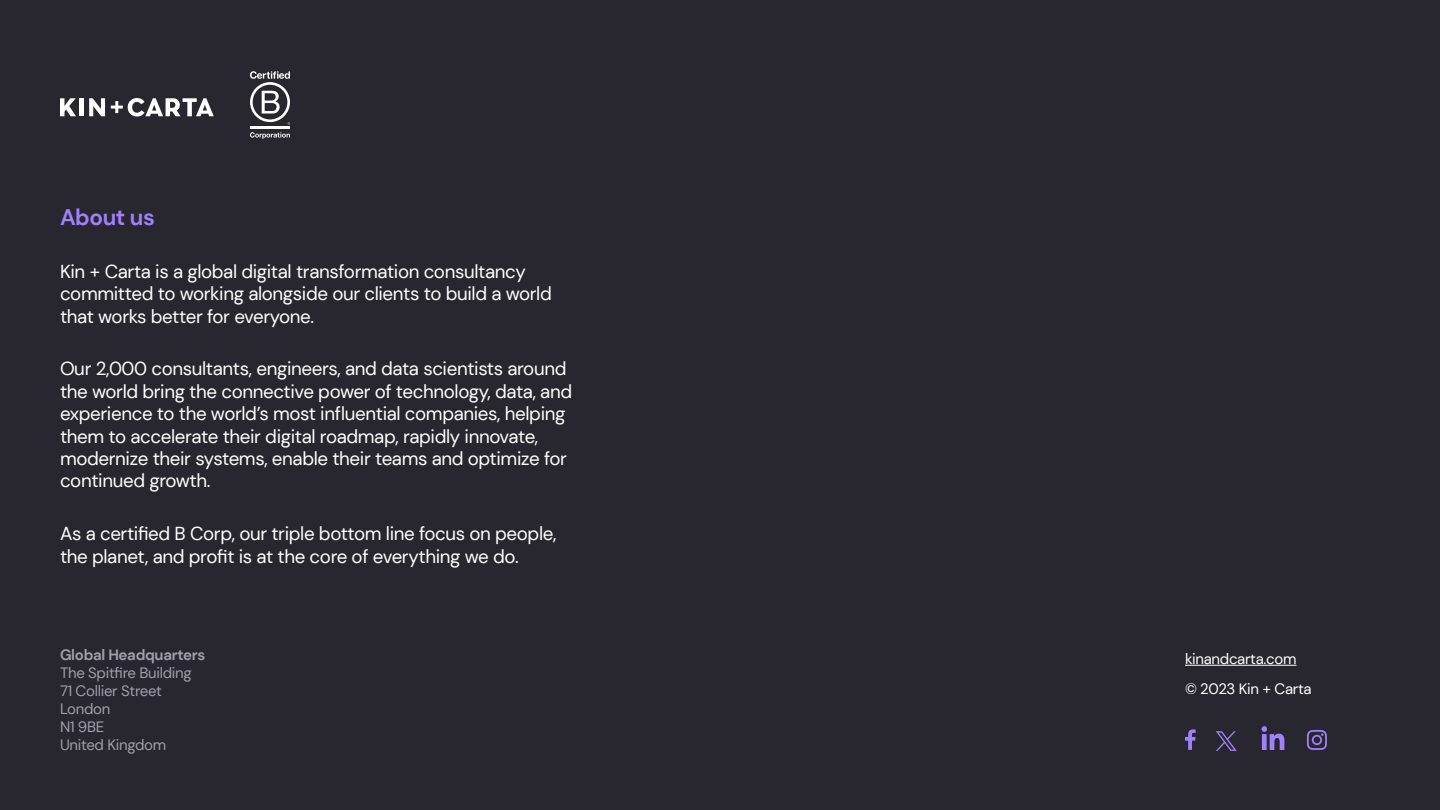
<style>
.page{position:relative;width:1440px;height:810px;background:#28262e}
.page>*{position:absolute;margin:0;border:0;box-sizing:border-box;transform-origin:0 0}
.t1{font:700 22.5px "DM Sans";letter-spacing:-.02em;color:#a080fb}
.t2{font:18.75px/22.5px "DM Sans";letter-spacing:-.02em;color:#fff}
.t3{font:15px/18px "DM Sans";letter-spacing:-.02em;color:#a0a0aa}
.t4{font:15px/30px "DM Sans";letter-spacing:-.02em;color:#fff}
.t5{font:700 15px "DM Sans";letter-spacing:-.02em;color:#a0a0aa}
</style>
<div class="page">
<hr style="left:250px;top:126px;width:40px;height:3px;background:#fff">
<svg style="left:250px;top:71px;width:40px;height:54px"></svg>
<svg style="left:250px;top:132px;width:40px;height:7px"></svg>
<svg style="left:89px;top:98px;width:16px;height:18px"></svg>
<div style="left:79px;top:98px;width:5px;height:18px;background:#fff"></div>
<svg style="left:60px;top:98px;width:16px;height:18px"></svg>
<svg style="left:111px;top:98px;width:103px;height:19px"></svg>
<hr style="left:1185px;top:665px;width:111px;height:1px;background:#fff">
<svg style="left:1185px;top:729px;width:11px;height:21px"></svg>
<svg style="left:1307px;top:730px;width:20px;height:20px"></svg>
<svg style="left:1262px;top:726px;width:22px;height:24px"></svg>
<svg style="left:1216px;top:731px;width:21px;height:20px"></svg>
<p class="t1" style="left:60px;top:203px;width:96px">About us</p>
<p class="t2" style="left:60px;top:260px;width:493px">Kin + Carta is a global digital transformation consultancy committed to working alongside our clients to build a world that works better for everyone.</p>
<p class="t2" style="left:60px;top:357px;width:514px">Our 2,000 consultants, engineers, and data scientists around the world bring the connective power of technology, data, and experience to the world’s most influential companies, helping them to accelerate their digital roadmap, rapidly innovate, modernize their systems, enable their teams and optimize for continued growth.</p>
<p class="t2" style="left:60px;top:522px;width:498px">As a certified B Corp, our triple bottom line focus on people, the planet, and profit is at the core of everything we do.</p>
<p class="t5" style="left:60px;top:645px;width:147px">Global Headquarters</p>
<p class="t3" style="left:60px;top:664px;width:133px">The Spitfire Building<br>71 Collier Street<br>London<br>N1 9BE<br>United Kingdom</p>
<p class="t4" style="left:1185px;top:643px;width:128px">kinandcarta.com © 2023 Kin + Carta</p>
</div>
